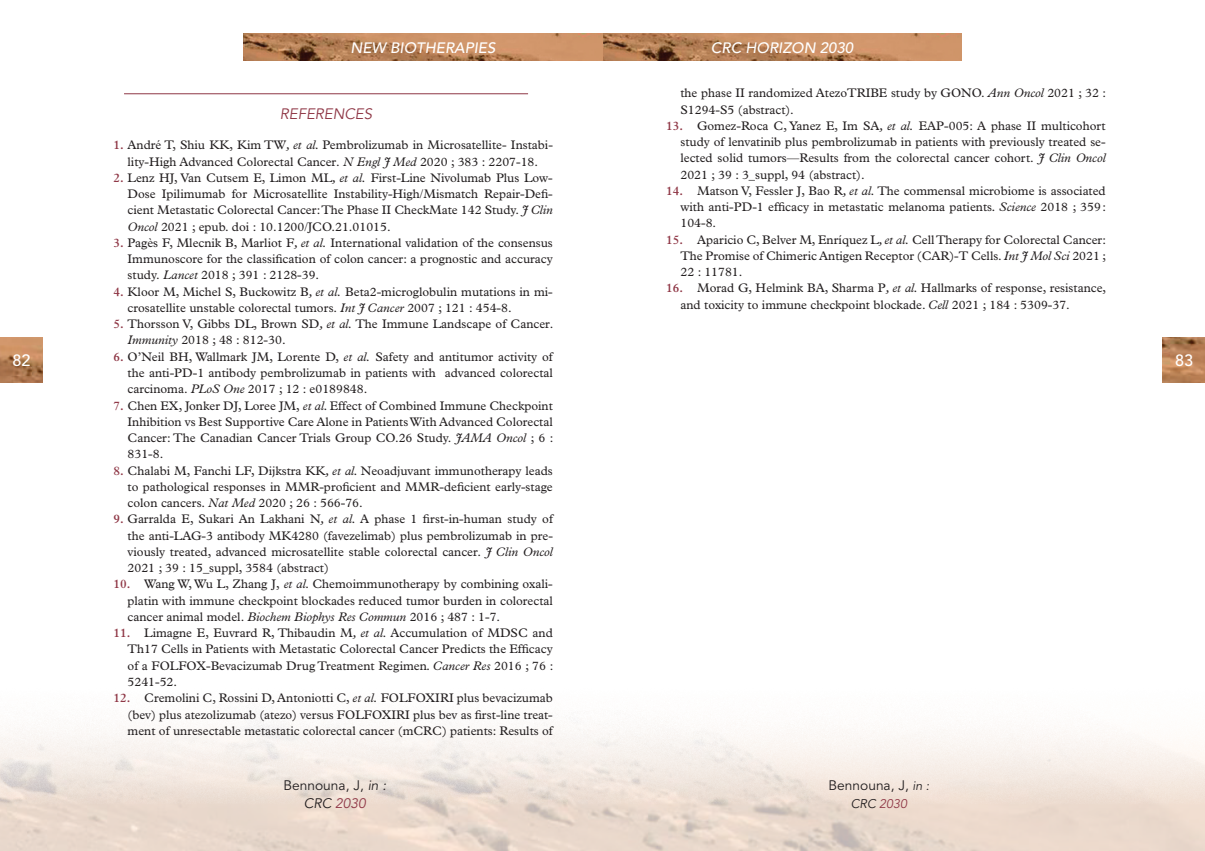
<style>
.page{position:relative;width:1205px;height:851px;background:#fff}
.page>*{position:absolute;margin:0;border:0;box-sizing:border-box;transform-origin:0 0}
.t1{font:500 16.25px "Avenir LT Std";color:#fff}
.t2{font:italic 500 15px "Avenir LT Std";color:#fff}
.t3{font:italic 15px "Avenir LT Std";color:#8f3746}
.t4{font:13.75px/17.5px "Avenir LT Std";color:#231f20;text-align:center}
.t5{font:12.5px/16.2px "Plantin Std";color:#231f20;text-align:justify}
.t6{font:italic 12.5px "Avenir LT Std";color:#8f3746}
.s1{font-style:italic}
.s2{font-weight:600;color:#8f3746}
.s3{font-style:italic;color:#8f3746}
.s4{font-style:italic;font-size:12.5px}
.s5{color:#231f20}
</style>
<div class="page">
<img style="left:602px;top:34px;width:359px;height:26px">
<img style="left:0;top:337px;width:43px;height:45px">
<img style="left:1162px;top:337px;width:43px;height:45px">
<svg style="left:243px;top:34px;width:359px;height:26px;background:#bc855b"></svg>
<hr style="left:124px;top:93px;width:404px;height:1px;background:#8f3746">
<p class="t2" style="left:350px;top:39px;width:146px">NEW BIOTHERAPIES</p>
<p class="t2" style="left:711px;top:39px;width:144px">CRC HORIZON 2030</p>
<p class="t5" style="left:680px;top:85px;width:427px">the phase II randomized AtezoTRIBE study by GONO. <span class="s1">Ann Oncol</span> 2021 ; 32 :<br>S1294-S5 (abstract).</p>
<p class="t5" style="left:680px;top:118px;width:427px;text-indent:-14px"><span class="s2">13.</span> Gomez-Roca C, Yanez E, Im SA<span class="s1">, et al.</span> EAP-005: A phase II multicohort study of lenvatinib plus pembrolizumab in patients with previously treated se&shy;lected solid tumors—Results from the colorectal cancer cohort. <span class="s1">J Clin Oncol </span>2021 ; 39 : 3_suppl, 94 (abstract).</p>
<p class="t5" style="left:680px;top:183px;width:427px;text-indent:-14px"><span class="s2">14.</span> Matson V, Fessler J, Bao R<span class="s1">, et al.</span> The commensal microbiome is associated with anti-PD-1 efficacy in metastatic melanoma patients<span class="s1">. Science</span> 2018 ; 359:<br>104-8.</p>
<p class="t5" style="left:680px;top:231px;width:427px;text-indent:-14px"><span class="s2">15.</span> Aparicio C, Belver M, Enríquez L<span class="s1">, et al.</span> Cell Therapy for Colorectal Cancer:<br>The Promise of Chimeric Antigen Receptor (CAR)-T Cells. <span class="s1">Int J Mol Sci</span> 2021 ; 22 : 11781.</p>
<p class="t5" style="left:680px;top:280px;width:427px;text-indent:-14px"><span class="s2">16.</span> Morad G, Helmink BA, Sharma P<span class="s1">, et al.</span> Hallmarks of response, resistance, and toxicity to immune checkpoint blockade. <span class="s1">Cell</span> 2021 ; 184 : 5309-37.</p>
<p class="t3" style="left:280px;top:105px;width:94px">REFERENCES</p>
<p class="t5" style="left:113px;top:137px;width:441px;text-align:center"><span class="s2">1.</span> André T, Shiu KK, Kim TW<span class="s1">, et al.</span> Pembrolizumab in Microsatellite- Instabi&shy;lity-High Advanced Colorectal Cancer. <span class="s1">N Engl J Med</span> 2020 ; 383 : 2207-18.</p>
<p class="t5" style="left:128px;top:170px;width:427px;text-indent:-14px"><span class="s2">2.</span> Lenz HJ, Van Cutsem E, Limon ML<span class="s1">, et al.</span> First-Line Nivolumab Plus Low-Dose Ipilimumab for Microsatellite Instability-High/Mismatch Repair-Defi&shy;cient Metastatic Colorectal Cancer: The Phase II CheckMate 142 Study. <span class="s1">J Clin Oncol</span> 2021 ; epub. doi : 10.1200/JCO.21.01015.</p>
<p class="t5" style="left:128px;top:235px;width:427px;text-indent:-14px"><span class="s2">3.</span> Pagès F, Mlecnik B, Marliot F<span class="s1">, et al.</span> International validation of the consensus Immunoscore for the classification of colon cancer: a prognostic and accuracy study. <span class="s1">Lancet</span> 2018 ; 391 : 2128-39.</p>
<p class="t5" style="left:128px;top:283px;width:427px;text-indent:-14px"><span class="s2">4.</span> Kloor M, Michel S, Buckowitz B<span class="s1">, et al.</span> Beta2-microglobulin mutations in mi&shy;crosatellite unstable colorectal tumors. <span class="s1">Int J Cancer</span> 2007 ; 121 : 454-8.</p>
<p class="t5" style="left:128px;top:316px;width:427px;text-indent:-14px"><span class="s2">5.</span> Thorsson V, Gibbs DL, Brown SD<span class="s1">, et al.</span> The Immune Landscape of Cancer.<br><span class="s1">Immunity</span> 2018 ; 48 : 812-30.</p>
<p class="t5" style="left:128px;top:348px;width:427px;text-indent:-14px"><span class="s2">6.</span> O’Neil BH, Wallmark JM, Lorente D, <span class="s1">et al.</span> Safety and antitumor activity of the anti-PD-1 antibody pembrolizumab in patients with advanced colorectal carcinoma. <span class="s1">PLoS One</span> 2017 ; 12 : e0189848.</p>
<p class="t5" style="left:128px;top:397px;width:427px;text-indent:-14px"><span class="s2">7.</span> Chen EX, Jonker DJ, Loree JM, <span class="s1">et al.</span> Effect of Combined Immune Checkpoint Inhibition vs Best Supportive Care Alone in Patients With Advanced Colorectal Cancer: The Canadian Cancer Trials Group CO.26 Study. <span class="s1">JAMA Oncol</span> ; 6 :<br>831-8.</p>
<p class="t5" style="left:128px;top:462px;width:427px;text-indent:-14px"><span class="s2">8.</span> Chalabi M, Fanchi LF, Dijkstra KK<span class="s1">, et al.</span> Neoadjuvant immunotherapy leads to pathological responses in MMR-proficient and MMR-deficient early-stage colon cancers. <span class="s1">Nat Med</span> 2020 ; 26 : 566-76.</p>
<p class="t5" style="left:128px;top:511px;width:427px;text-indent:-14px"><span class="s2">9.</span> Garralda E, Sukari An Lakhani N<span class="s1">, et al.</span> A phase 1 first-in-human study of the anti-LAG-3 antibody MK4280 (favezelimab) plus pembrolizumab in pre&shy;viously treated, advanced microsatellite stable colorectal cancer. <span class="s1">J Clin Oncol </span>2021 ; 39 : 15_suppl, 3584 (abstract)</p>
<p class="t5" style="left:128px;top:576px;width:427px;text-indent:-14px"><span class="s2">10.</span> Wang W, Wu L, Zhang J, <span class="s1">et al.</span> Chemoimmunotherapy by combining oxali&shy;platin with immune checkpoint blockades reduced tumor burden in colorectal cancer animal model. <span class="s1">Biochem Biophys Res Commun</span> 2016 ; 487 : 1-7.</p>
<p class="t5" style="left:128px;top:625px;width:427px;text-indent:-14px"><span class="s2">11.</span> Limagne E, Euvrard R, Thibaudin M<span class="s1">, et al.</span> Accumulation of MDSC and Th17 Cells in Patients with Metastatic Colorectal Cancer Predicts the Efficacy of a FOLFOX-Bevacizumab Drug Treatment Regimen<span class="s1">. Cancer Res</span> 2016 ; 76 :<br>5241-52.</p>
<p class="t5" style="left:128px;top:690px;width:427px;text-indent:-14px"><span class="s2">12.</span> Cremolini C, Rossini D, Antoniotti C, <span class="s1">et al.</span> FOLFOXIRI plus bevacizumab (bev) plus atezolizumab (atezo) versus FOLFOXIRI plus bev as first-line treat&shy;ment of unresectable metastatic colorectal cancer (mCRC) patients: Results of</p>
<h1 class="t1" style="left:12px;top:351px;width:20px">82</h1>
<h1 class="t1" style="left:1175px;top:351px;width:20px">83</h1>
<p class="t4" style="left:284px;top:777px;width:104px">Bennouna, J, <span class="s1">IN :<br>CRC</span> <span class="s3">2030</span></p>
<p class="t4" style="left:828px;top:777px;width:102px">Bennouna, J, <span class="s4">IN :</span></p>
<p class="t6" style="left:851px;top:796px;width:58px"><span class="s5">CRC</span> 2030</p>
</div>
